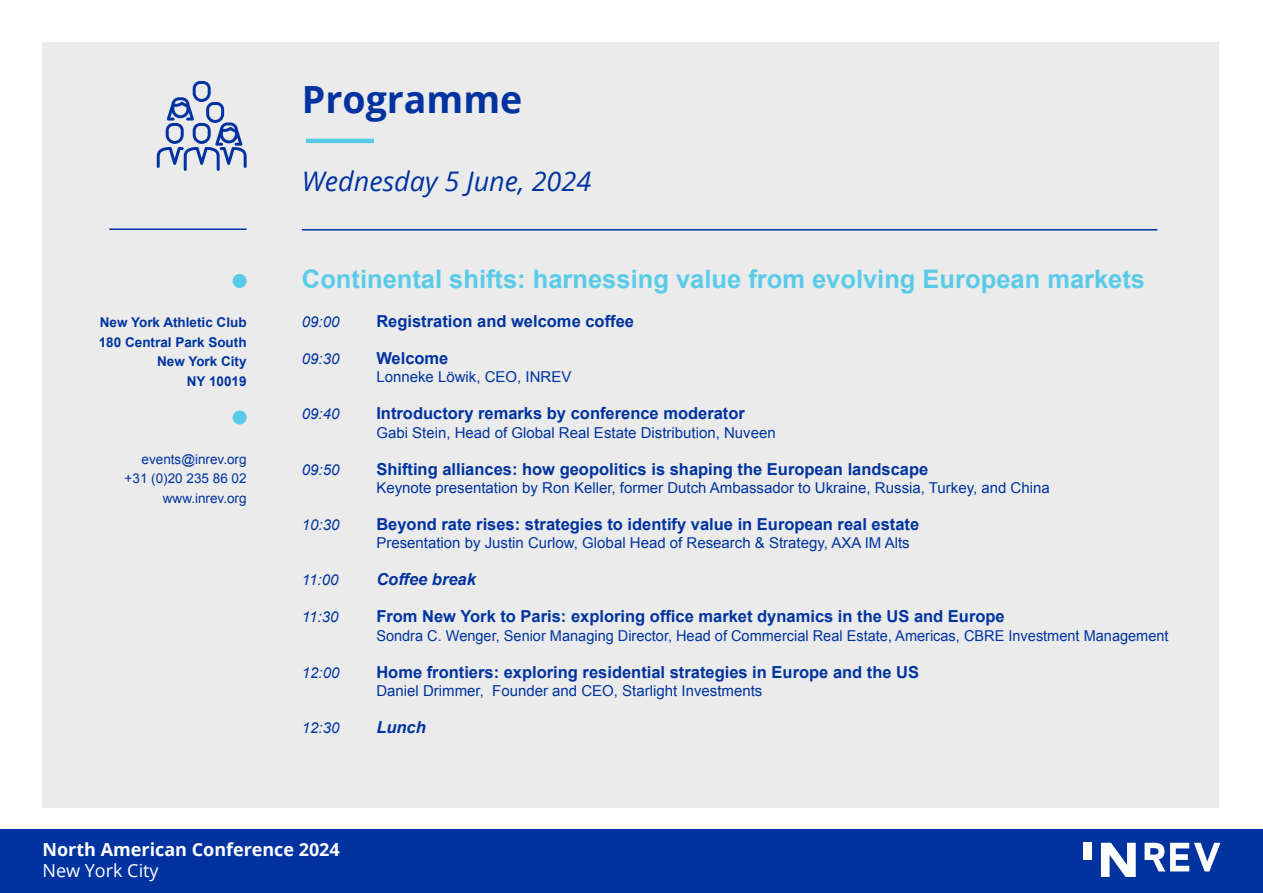
<style>
.page{position:relative;width:1263px;height:893px;background:#fff}
.page>*{position:absolute;margin:0;border:0;box-sizing:border-box;transform-origin:0 0}
.t1{font:700 37.5px "Open Sans";color:#0033a0}
.t2{font:italic 27px "Open Sans";color:#0033a0}
.t3{font:700 25.5px "Arial";color:#59cbe8}
.t4{font:700 18px "Open Sans";color:#fff}
.t5{font:18px "Open Sans";color:#fff}
.t6{font:700 16.5px "Arial";color:#0033a0}
.t7{font:italic 700 16.5px "Arial";color:#0033a0}
.t8{font:15px "Arial";color:#0033a0}
.t9{font:italic 15px "Arial";color:#0033a0}
.t10{font:700 13.5px "Arial";color:#0033a0}
.t11{font:13.5px "Arial";color:#0033a0}
</style>
<div class="page">
<div style="left:43px;top:43px;width:1176px;height:765px;background:#ebebeb"></div>
<div style="left:0;top:829px;width:1263px;height:64px;background:#0033a0"></div>
<div style="left:233px;top:274px;width:14px;height:14px;background:#59cbe8;border-radius:50%"></div>
<div style="left:233px;top:410px;width:14px;height:15px;background:#59cbe8;border-radius:50%"></div>
<div style="left:1083px;top:843px;width:9px;height:17px;background:#fff"></div>
<svg style="left:1101px;top:843px;width:35px;height:34px"></svg>
<svg style="left:1144px;top:843px;width:76px;height:28px"></svg>
<hr style="left:302px;top:229px;width:855px;height:2px;background:#0033a0">
<hr style="left:109px;top:228px;width:138px;height:2px;background:#0033a0">
<svg style="left:157px;top:81px;width:90px;height:90px"></svg>
<hr style="left:306px;top:139px;width:68px;height:4px;background:#59cbe8">
<p class="t1" style="left:302px;top:72px;width:222px">Programme</p>
<p class="t10" style="left:100px;top:313px;width:148px">New York Athletic Club</p>
<p class="t10" style="left:99px;top:333px;width:149px">180 Central Park South</p>
<p class="t10" style="left:157px;top:352px;width:91px">New York City</p>
<p class="t10" style="left:187px;top:372px;width:61px">NY 10019</p>
<p class="t11" style="left:142px;top:450px;width:106px">events@inrev.org</p>
<p class="t11" style="left:125px;top:469px;width:123px">+31 (0)20 235 86 02</p>
<p class="t11" style="left:163px;top:489px;width:85px">www.inrev.org</p>
<p class="t2" style="left:302px;top:162px;width:291px">Wednesday 5 June, 2024</p>
<p class="t3" style="left:302px;top:262px;width:845px">Continental shifts: harnessing value from evolving European markets</p>
<p class="t9" style="left:302px;top:312px;width:39px">09:00</p>
<p class="t6" style="left:376px;top:310px;width:259px">Registration and welcome coffee</p>
<p class="t9" style="left:302px;top:349px;width:39px">09:30</p>
<p class="t6" style="left:376px;top:347px;width:74px">Welcome</p>
<p class="t8" style="left:376px;top:367px;width:197px">Lonneke Löwik, CEO, INREV</p>
<p class="t9" style="left:302px;top:404px;width:39px">09:40</p>
<p class="t6" style="left:376px;top:403px;width:370px">Introductory remarks by conference moderator</p>
<p class="t8" style="left:376px;top:423px;width:401px">Gabi Stein, Head of Global Real Estate Distribution, Nuveen</p>
<p class="t9" style="left:302px;top:460px;width:39px">09:50</p>
<p class="t6" style="left:376px;top:458px;width:553px">Shifting alliances: how geopolitics is shaping the European landscape</p>
<p class="t8" style="left:376px;top:478px;width:675px">Keynote presentation by Ron Keller, former Dutch Ambassador to Ukraine, Russia, Turkey, and China</p>
<p class="t9" style="left:302px;top:515px;width:39px">10:30</p>
<p class="t6" style="left:376px;top:513px;width:544px">Beyond rate rises: strategies to identify value in European real estate</p>
<p class="t8" style="left:376px;top:533px;width:535px">Presentation by Justin Curlow, Global Head of Research &amp; Strategy, AXA IM Alts</p>
<p class="t9" style="left:302px;top:570px;width:38px">11:00</p>
<p class="t7" style="left:376px;top:569px;width:101px">Coffee break</p>
<p class="t9" style="left:302px;top:607px;width:38px">11:30</p>
<p class="t6" style="left:376px;top:606px;width:630px">From New York to Paris: exploring office market dynamics in the US and Europe</p>
<p class="t8" style="left:376px;top:626px;width:794px">Sondra C. Wenger, Senior Managing Director, Head of Commercial Real Estate, Americas, CBRE Investment Management</p>
<p class="t9" style="left:302px;top:663px;width:39px">12:00</p>
<p class="t6" style="left:376px;top:661px;width:544px">Home frontiers: exploring residential strategies in Europe and the US</p>
<p class="t8" style="left:376px;top:681px;width:387px">Daniel Drimmer, Founder and CEO, Starlight Investments</p>
<p class="t9" style="left:302px;top:718px;width:39px">12:30</p>
<p class="t7" style="left:376px;top:716px;width:51px">Lunch</p>
<p class="t4" style="left:43px;top:836px;width:299px">North American Conference 2024</p>
<p class="t5" style="left:43px;top:858px;width:118px">New York City</p>
</div>
